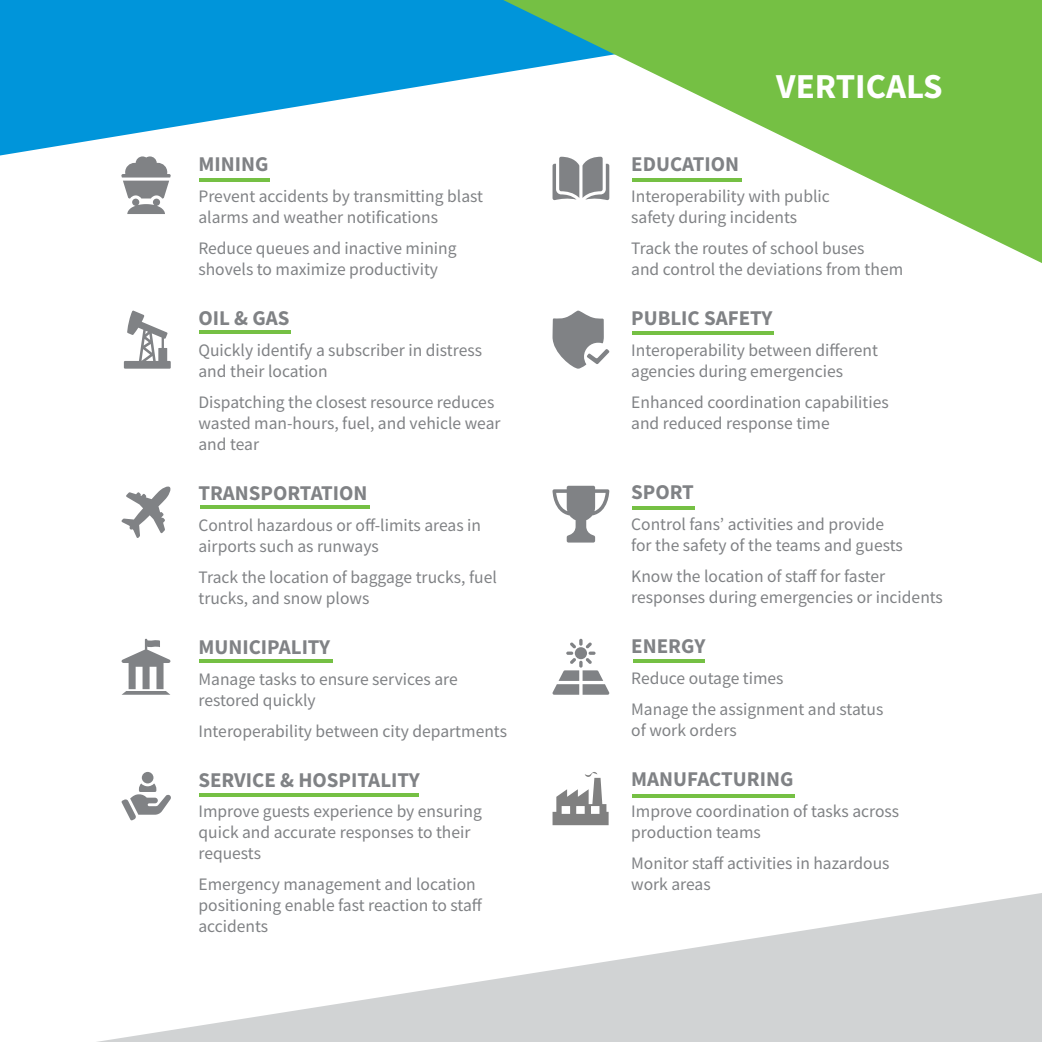
<style>
.page{position:relative;width:1042px;height:1042px;background:#fff}
.page>*{position:absolute;margin:0;border:0;box-sizing:border-box;transform-origin:0 0}
.t1{font:700 35px "Source Sans Pro";color:#fff}
.t2{font:700 21px "Source Sans Pro";color:#808285}
.t3{font:17.5px/21px "Source Sans Pro";color:#808285}
</style>
<div class="page">
<svg style="left:0;top:0;width:503px;height:155px;fill:#0095da"></svg>
<svg style="left:503px;top:0;width:539px;height:263px;fill:#75c044"></svg>
<svg style="left:200px;top:178px;width:70px;height:4px"></svg>
<svg style="left:632px;top:178px;width:110px;height:4px"></svg>
<svg style="left:632px;top:331px;width:142px;height:4px"></svg>
<svg style="left:632px;top:506px;width:63px;height:4px"></svg>
<svg style="left:633px;top:659px;width:71px;height:4px"></svg>
<svg style="left:200px;top:330px;width:91px;height:4px"></svg>
<svg style="left:200px;top:505px;width:169px;height:4px"></svg>
<svg style="left:200px;top:659px;width:133px;height:4px"></svg>
<svg style="left:200px;top:793px;width:219px;height:4px"></svg>
<svg style="left:632px;top:794px;width:162px;height:4px"></svg>
<svg style="left:171px;top:893px;width:871px;height:149px;fill:#d1d3d4"></svg>
<svg style="left:552px;top:772px;width:56px;height:53px"></svg>
<svg style="left:121px;top:156px;width:50px;height:58px"></svg>
<svg style="left:121px;top:310px;width:50px;height:228px"></svg>
<div style="left:142px;top:772px;width:11px;height:11px;background:#808285;border-radius:50%"></div>
<svg style="left:97px;top:783px;width:74px;height:259px"></svg>
<svg style="left:122px;top:639px;width:48px;height:56px"></svg>
<svg style="left:552px;top:157px;width:57px;height:43px"></svg>
<svg style="left:552px;top:486px;width:57px;height:56px"></svg>
<svg style="left:552px;top:311px;width:57px;height:58px"></svg>
<svg style="left:552px;top:639px;width:58px;height:56px"></svg>
<p class="t2" style="left:198px;top:150px;width:71px">MINING</p>
<p class="t3" style="left:198px;top:185px;width:286px">Prevent accidents by transmitting blast alarms and weather notifications</p>
<p class="t3" style="left:198px;top:237px;width:260px">Reduce queues and inactive mining shovels to maximize productivity</p>
<p class="t2" style="left:198px;top:304px;width:92px">OIL &amp; GAS</p>
<p class="t3" style="left:198px;top:339px;width:285px">Quickly identify a subscriber in distress and their location</p>
<p class="t3" style="left:198px;top:391px;width:304px">Dispatching the closest resource reduces wasted man-hours, fuel, and vehicle wear and tear</p>
<p class="t2" style="left:198px;top:478px;width:171px">TRANSPORTATION</p>
<p class="t3" style="left:198px;top:514px;width:284px">Control hazardous or off-limits areas in airports such as runways</p>
<p class="t3" style="left:198px;top:566px;width:300px">Track the location of baggage trucks, fuel trucks, and snow plows</p>
<p class="t2" style="left:198px;top:632px;width:133px">MUNICIPALITY</p>
<p class="t3" style="left:198px;top:668px;width:261px">Manage tasks to ensure services are restored quickly</p>
<p class="t3" style="left:198px;top:720px;width:310px">Interoperability between city departments</p>
<p class="t2" style="left:198px;top:765px;width:223px">SERVICE &amp; HOSPITALITY</p>
<p class="t3" style="left:198px;top:801px;width:285px">Improve guests experience by ensuring quick and accurate responses to their requests</p>
<p class="t3" style="left:198px;top:874px;width:285px">Emergency management and location positioning enable fast reaction to staff accidents</p>
<h1 class="t1" style="left:776px;top:62px;width:168px">VERTICALS</h1>
<p class="t2" style="left:631px;top:150px;width:109px">EDUCATION</p>
<p class="t3" style="left:631px;top:185px;width:200px">Interoperability with public safety during incidents</p>
<p class="t3" style="left:631px;top:237px;width:273px">Track the routes of school buses<br>and control the deviations from them</p>
<p class="t2" style="left:631px;top:304px;width:143px">PUBLIC SAFETY</p>
<p class="t3" style="left:631px;top:339px;width:248px">Interoperability between different agencies during emergencies</p>
<p class="t3" style="left:631px;top:391px;width:259px">Enhanced coordination capabilities and reduced response time</p>
<p class="t2" style="left:631px;top:478px;width:64px">SPORT</p>
<p class="t3" style="left:631px;top:513px;width:273px">Control fans’ activities and provide for the safety of the teams and guests</p>
<p class="t3" style="left:631px;top:565px;width:313px">Know the location of staff for faster responses during emergencies or incidents</p>
<p class="t2" style="left:631px;top:632px;width:76px">ENERGY</p>
<p class="t3" style="left:631px;top:662px;width:254px;line-height:31px">Reduce outage times<br>Manage the assignment and status</p>
<p class="t3" style="left:631px;top:719px;width:107px">of work orders</p>
<p class="t2" style="left:631px;top:764px;width:164px">MANUFACTURING</p>
<p class="t3" style="left:631px;top:800px;width:269px">Improve coordination of tasks across production teams</p>
<p class="t3" style="left:631px;top:852px;width:260px">Monitor staff activities in hazardous work areas</p>
</div>
